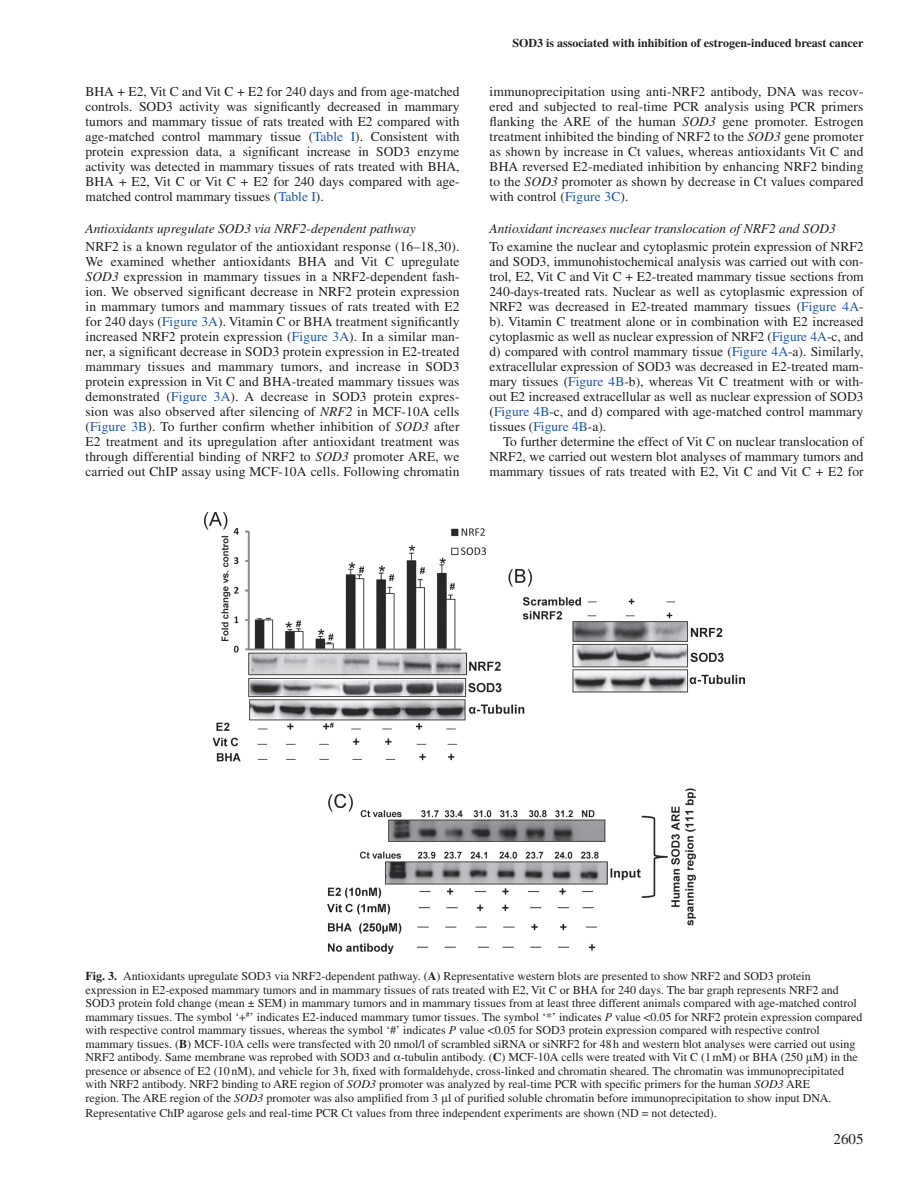
<style>
.page{position:relative;width:919px;height:1187px;background:#fff}
.page>*{position:absolute;margin:0;border:0;box-sizing:border-box;transform-origin:0 0}
.t1{font:15px "Times LT Std";color:#231f20}
.t2{font:13.5px/15px "Times LT Std";color:#231f20;text-align:justify}
.t3{font:italic 13.5px "Times LT Std";color:#231f20}
.t4{font:12px/13.5px "Times LT Std";color:#231f20}
.t5{font:700 12px "Times LT Std";color:#231f20}
.s1{color:#1e56a6}
.s2{font-style:italic}
.s3{font-weight:700}
.s4{font-family:"Gandhari Unicode"}
</style>
<div class="page">
<img style="left:204px;top:512px;width:540px;height:441px">
<p class="t2" style="left:85px;top:84px;width:375px">BHA + E2, Vit C and Vit C + E2 for 240 days and from age-matched controls. SOD3 activity was significantly decreased in mammary tumors and mammary tissue of rats treated with E2 compared with age-matched control mammary tissue (<span class="s1">Table I</span>). Consistent with protein expression data, a significant increase in SOD3 enzyme activity was detected in mammary tissues of rats treated with BHA, BHA + E2, Vit C or Vit C + E2 for 240 days compared with age&shy;matched control mammary tissues (<span class="s1">Table I</span>).</p>
<p class="t3" style="left:85px;top:221px;width:332px">Antioxidants upregulate SOD3 via NRF2-dependent pathway</p>
<p class="t2" style="left:85px;top:239px;width:375px">NRF2 is a known regulator of the antioxidant response (16–18,30).<br>We examined whether antioxidants BHA and Vit C upregulate <span class="s2">SOD3</span> expression in mammary tissues in a NRF2-dependent fash&shy;ion. We observed significant decrease in NRF2 protein expression in mammary tumors and mammary tissues of rats treated with E2 for 240 days (<span class="s1">Figure 3A</span>). Vitamin C or BHA treatment significantly increased NRF2 protein expression (<span class="s1">Figure 3A</span>). In a similar man&shy;ner, a significant decrease in SOD3 protein expression in E2-treated mammary tissues and mammary tumors, and increase in SOD3 protein expression in Vit C and BHA-treated mammary tissues was demonstrated (<span class="s1">Figure 3A</span>). A decrease in SOD3 protein expres&shy;sion was also observed after silencing of <span class="s2">NRF2</span> in MCF-10A cells (<span class="s1">Figure 3B</span>). To further confirm whether inhibition of <span class="s2">SOD3</span> after E2 treatment and its upregulation after antioxidant treatment was through differential binding of NRF2 to <span class="s2">SOD3</span> promoter ARE, we carried out ChIP assay using MCF-10A cells. Following chromatin</p>
<p class="t5" style="left:512px;top:36px;width:352px">SOD3 is associated with inhibition of estrogen-induced breast cancer</p>
<p class="t2" style="left:489px;top:84px;width:375px">immunoprecipitation using anti-NRF2 antibody, DNA was recov&shy;ered and subjected to real-time PCR analysis using PCR primers flanking the ARE of the human <span class="s2">SOD3</span> gene promoter. Estrogen treatment inhibited the binding of NRF2 to the <span class="s2">SOD3</span> gene promoter as shown by increase in Ct values, whereas antioxidants Vit C and BHA reversed E2-mediated inhibition by enhancing NRF2 binding to the <span class="s2">SOD3</span> promoter as shown by decrease in Ct values compared with control (<span class="s1">Figure 3C</span>).</p>
<p class="t3" style="left:489px;top:221px;width:348px">Antioxidant increases nuclear translocation of NRF2 and SOD3</p>
<p class="t2" style="left:489px;top:239px;width:375px">To examine the nuclear and cytoplasmic protein expression of NRF2 and SOD3, immunohistochemical analysis was carried out with con&shy;trol, E2, Vit C and Vit C + E2-treated mammary tissue sections from 240-days-treated rats. Nuclear as well as cytoplasmic expression of NRF2 was decreased in E2-treated mammary tissues (<span class="s1">Figure 4A&shy;</span>b). Vitamin C treatment alone or in combination with E2 increased cytoplasmic as well as nuclear expression of NRF2 (<span class="s1">Figure 4A</span>-c, and d) compared with control mammary tissue (<span class="s1">Figure 4A</span>-a). Similarly, extracellular expression of SOD3 was decreased in E2-treated mam&shy;mary tissues (<span class="s1">Figure 4B</span>-b), whereas Vit C treatment with or with&shy;out E2 increased extracellular as well as nuclear expression of SOD3 (<span class="s1">Figure 4B</span>-c, and d) compared with age-matched control mammary tissues (<span class="s1">Figure 4B</span>-a).</p>
<p class="t2" style="left:489px;top:434px;width:375px;text-indent:14px">To further determine the effect of Vit C on nuclear translocation of NRF2, we carried out western blot analyses of mammary tumors and mammary tissues of rats treated with E2, Vit C and Vit C + E2 for</p>
<p class="t4" style="left:85px;top:969px;width:778px"><span class="s3">Fig. 3.</span> Antioxidants upregulate SOD3 via NRF2-dependent pathway. (<span class="s3">A</span>) Representative western blots are presented to show NRF2 and SOD3 protein expression in E2-exposed mammary tumors and in mammary tissues of rats treated with E2, Vit C or BHA for 240 days. The bar graph represents NRF2 and SOD3 protein fold change (mean ± SEM) in mammary tumors and in mammary tissues from at least three different animals compared with age-matched control mammary tissues. The symbol ‘+<sup>#</sup>’ indicates E2-induced mammary tumor tissues. The symbol ‘*’ indicates <span class="s2">P</span> value &lt;0.05 for NRF2 protein expression compared with respective control mammary tissues, whereas the symbol ‘#’ indicates <span class="s2">P</span> value &lt;0.05 for SOD3 protein expression compared with respective control mammary tissues. (<span class="s3">B</span>) MCF-10A cells were transfected with 20 nmol/l of scrambled siRNA or siNRF2 for 48h and western blot analyses were carried out using NRF2 antibody. Same membrane was reprobed with SOD3 and <span class="s4">α</span>-tubulin antibody. (<span class="s3">C</span>) MCF-10A cells were treated with Vit C (1mM) or BHA (250 <span class="s4">μ</span>M) in the presence or absence of E2 (10nM), and vehicle for 3 h, fixed with formaldehyde, cross-linked and chromatin sheared. The chromatin was immunoprecipitated with NRF2 antibody. NRF2 binding to ARE region of <span class="s2">SOD3</span> promoter was analyzed by real-time PCR with specific primers for the human <span class="s2">SOD3</span> ARE<br>region. The ARE region of the <span class="s2">SOD3</span> promoter was also amplified from 3 <span class="s4">μ</span>l of purified soluble chromatin before immunoprecipitation to show input DNA.</p>
<p class="t4" style="left:85px;top:1105px;width:632px">Representative ChIP agarose gels and real-time PCR Ct values from three independent experiments are shown (ND = not detected).</p>
<p class="t1" style="left:833px;top:1130px;width:31px">2605</p>
</div>
